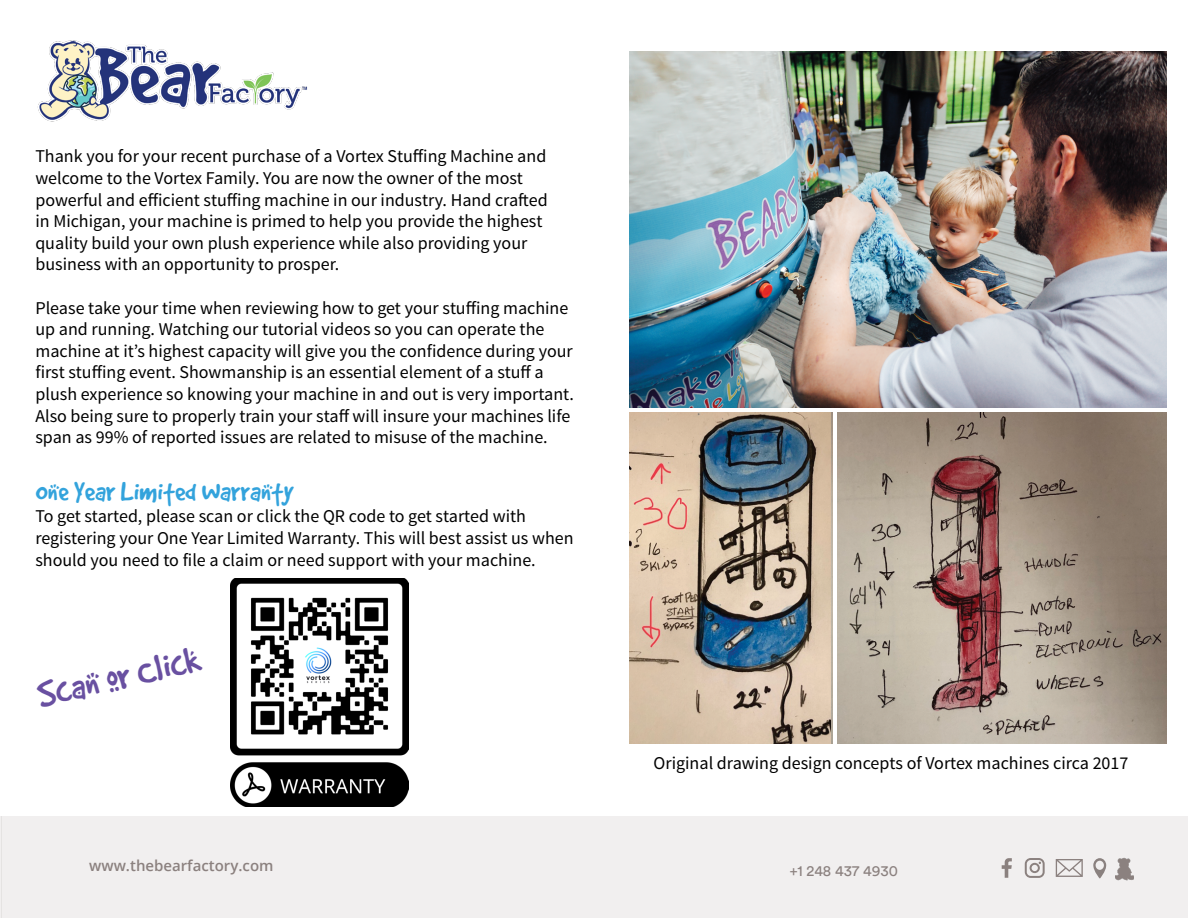
<style>
.page{position:relative;width:1188px;height:918px;background:#fff}
.page>*{position:absolute;margin:0;border:0;box-sizing:border-box;transform-origin:0 0}
.t1{font:40.5px "Good Dog Cool";color:#6950a1}
.t2{font:30px "Good Dog Cool";color:#33a3dc}
.t3{font:18px/21.6px "Source Sans Pro";color:#000}
.t4{font:600 15px "Open Sans";color:#8b817f}
.t5{font:15px "Circular Std";color:#8b817f}
</style>
<div class="page">
<div style="left:1px;top:816px;width:1187px;height:102px;background:#f1efef"></div>
<svg style="left:1002px;top:858px;width:10px;height:20px"></svg>
<svg style="left:1025px;top:858px;width:20px;height:20px"></svg>
<svg style="left:1056px;top:859px;width:27px;height:18px"></svg>
<img style="left:1115px;top:857px;width:19px;height:24px">
<svg style="left:1093px;top:858px;width:13px;height:20px"></svg>
<hr style="left:0;top:816px;width:1px;height:101px;background:#b8b2b0">
<img style="left:629px;top:412px;width:203px;height:331px">
<img style="left:832px;top:412px;width:335px;height:331px">
<img style="left:629px;top:51px;width:538px;height:357px">
<hr style="left:833px;top:408px;width:4px;height:335px;background:#fff">
<img style="left:230px;top:579px;width:178px;height:227px">
<img style="left:37px;top:40px;width:270px;height:82px">
<p class="t3" style="left:35px;top:146px;width:514px">Thank you for your recent purchase of a Vortex Stuffing Machine and welcome to the Vortex Family. You are now the owner of the most powerful and efficient stuffing machine in our industry. Hand crafted in Michigan, your machine is primed to help you provide the highest quality build your own plush experience while also providing your business with an opportunity to prosper.</p>
<p class="t3" style="left:35px;top:297px;width:540px">Please take your time when reviewing how to get your stuffing machine up and running. Watching our tutorial videos so you can operate the machine at it’s highest capacity will give you the confidence during your first stuffing event. Showmanship is an essential element of a stuff a plush experience so knowing your machine in and out is very important.<br>Also being sure to properly train your staff will insure your machines life span as 99% of reported issues are related to misuse of the machine.</p>
<h2 class="t2" style="left:35px;top:476px;width:260px">One Year Limited Warranty</h2>
<p class="t3" style="left:35px;top:506px;width:540px">To get started, please scan or click the QR code to get started with registering your One Year Limited Warranty. This will best assist us when should you need to file a claim or need support with your machine.</p>
<h1 class="t1" style="left:34px;top:675px;width:167px;rotate:-13deg">Scan or Click</h1>
<p class="t3" style="left:654px;top:752px;width:476px">Original drawing design concepts of Vortex machines circa 2017</p>
<p class="t4" style="left:89px;top:856px;width:186px">www.thebearfactory.com</p>
<p class="t5" style="left:790px;top:861px;width:110px">+1 248 437 4930</p>
</div>
